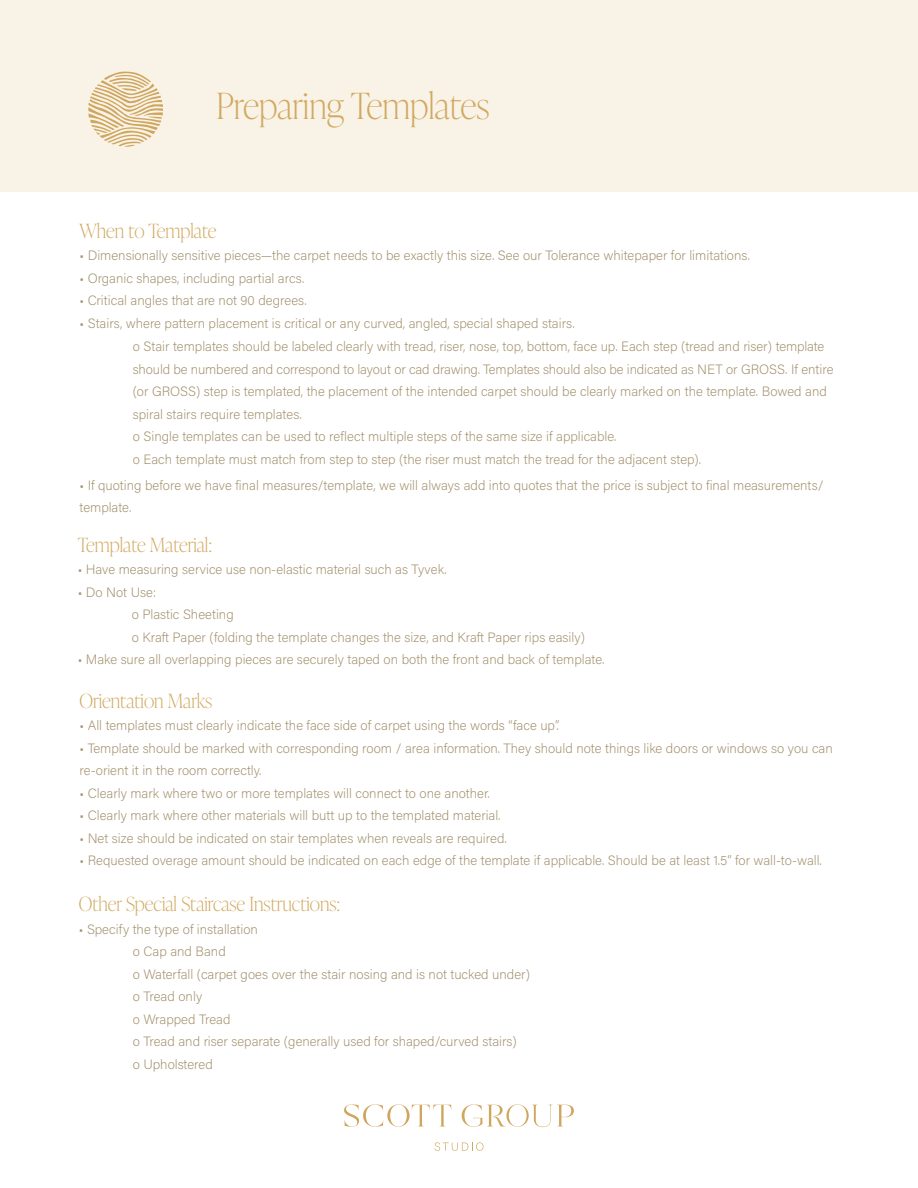
<style>
.page{position:relative;width:918px;height:1188px;background:#fff}
.page>*{position:absolute;margin:0;border:0;box-sizing:border-box;transform-origin:0 0}
.t1{font:100 36px "Ivy Presto Display";color:#d1a95f}
.t2{font:100 19.5px "Ivy Presto Display";color:#d1a95f}
.t3{font:200 13.5px/22.5px "Acumin Pro";color:#a18e6a}
</style>
<div class="page">
<div style="left:0;top:0;width:918px;height:192px;background:#f9f2e6"></div>
<svg style="left:88px;top:72px;width:75px;height:75px"></svg>
<svg style="left:434px;top:1142px;width:49px;height:9px"></svg>
<svg style="left:344px;top:1104px;width:107px;height:23px"></svg>
<svg style="left:462px;top:1104px;width:112px;height:23px"></svg>
<p class="t1" style="left:216px;top:80px;width:275px">Preparing Templates</p>
<p class="t2" style="left:80px;top:217px;width:138px">When to Template</p>
<p class="t3" style="left:80px;top:244px;width:672px">• Dimensionally sensitive pieces—the carpet needs to be exactly this size. See our Tolerance whitepaper for limitations.</p>
<p class="t3" style="left:80px;top:266px;width:226px">• Organic shapes, including partial arcs.</p>
<p class="t3" style="left:80px;top:289px;width:229px">• Critical angles that are not 90 degrees.</p>
<p class="t3" style="left:80px;top:311px;width:497px">• Stairs, where pattern placement is critical or any curved, angled, special shaped stairs.</p>
<p class="t3" style="left:133px;top:335px;width:702px">o Stair templates should be labeled clearly with tread, riser, nose, top, bottom, face up. Each step (tread and riser) template should be numbered and correspond to layout or cad drawing. Templates should also be indicated as NET or GROSS. If entire (or GROSS) step is templated, the placement of the intended carpet should be clearly marked on the template. Bowed and spiral stairs require templates.</p>
<p class="t3" style="left:133px;top:425px;width:485px">o Single templates can be used to reflect multiple steps of the same size if applicable.</p>
<p class="t3" style="left:133px;top:447px;width:570px">o Each template must match from step to step (the riser must match the tread for the adjacent step).</p>
<p class="t3" style="left:80px;top:474px;width:746px">• If quoting before we have final measures/template, we will always add into quotes that the price is subject to final measurements/ template.</p>
<p class="t2" style="left:78px;top:531px;width:136px">Template Material:</p>
<p class="t3" style="left:78px;top:558px;width:371px">• Have measuring service use non-elastic material such as Tyvek.</p>
<p class="t3" style="left:78px;top:580px;width:80px">• Do Not Use:</p>
<p class="t3" style="left:132px;top:603px;width:104px">o Plastic Sheeting</p>
<p class="t3" style="left:132px;top:625px;width:455px">o Kraft Paper (folding the template changes the size, and Kraft Paper rips easily)</p>
<p class="t3" style="left:78px;top:648px;width:528px">• Make sure all overlapping pieces are securely taped on both the front and back of template.</p>
<p class="t2" style="left:80px;top:687px;width:134px">Orientation Marks</p>
<p class="t3" style="left:80px;top:714px;width:481px">• All templates must clearly indicate the face side of carpet using the words “face up”.</p>
<p class="t3" style="left:80px;top:736px;width:755px">• Template should be marked with corresponding room / area information. They should note things like doors or windows so you can re-orient it in the room correctly.</p>
<p class="t3" style="left:80px;top:781px;width:412px">• Clearly mark where two or more templates will connect to one another.</p>
<p class="t3" style="left:80px;top:804px;width:423px">• Clearly mark where other materials will butt up to the templated material.</p>
<p class="t3" style="left:80px;top:826px;width:429px">• Net size should be indicated on stair templates when reveals are required.</p>
<p class="t3" style="left:80px;top:849px;width:744px">• Requested overage amount should be indicated on each edge of the template if applicable. Should be at least 1.5” for wall-to-wall.</p>
<p class="t2" style="left:79px;top:890px;width:263px">Other Special Staircase Instructions:</p>
<p class="t3" style="left:79px;top:917px;width:181px">• Specify the type of installation</p>
<p class="t3" style="left:133px;top:940px;width:94px">o Cap and Band</p>
<p class="t3" style="left:133px;top:962px;width:399px">o Waterfall (carpet goes over the stair nosing and is not tucked under)</p>
<p class="t3" style="left:133px;top:985px;width:71px">o Tread only</p>
<p class="t3" style="left:133px;top:1007px;width:99px">o Wrapped Tread</p>
<p class="t3" style="left:133px;top:1030px;width:386px">o Tread and riser separate (generally used for shaped/curved stairs)</p>
<p class="t3" style="left:133px;top:1052px;width:82px">o Upholstered</p>
</div>
